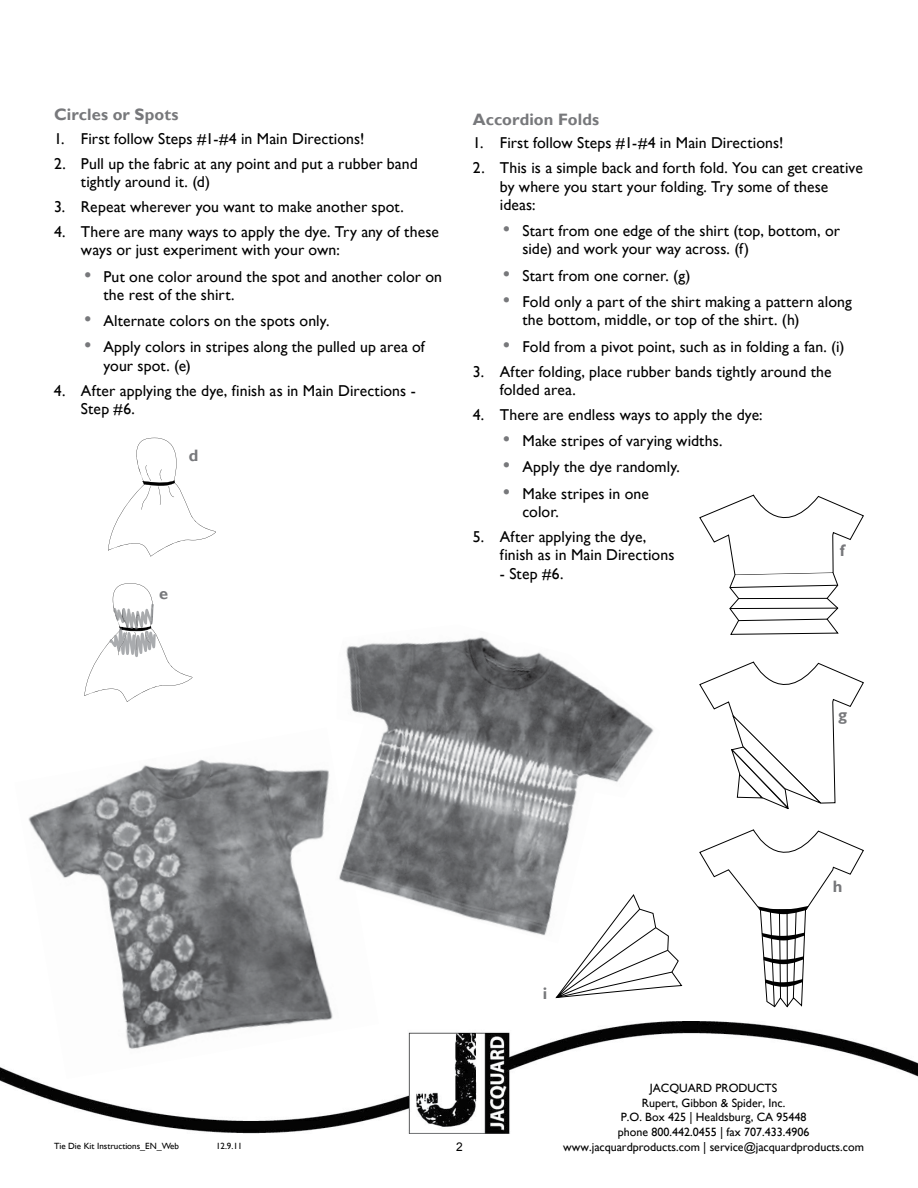
<style>
.page{position:relative;width:918px;height:1188px;background:#fff}
.page>*{position:absolute;margin:0;border:0;box-sizing:border-box;transform-origin:0 0}
.t1{font:700 16.5px "Gill Sans";letter-spacing:.005em;color:#77787b}
.t2{font:700 16.5px "Gill Sans";color:#77787b}
.t3{font:15.75px/18.3px "Gill Sans";letter-spacing:.005em;color:#000}
.t4{font:12px/14.7px "Gill Sans";color:#000;text-align:center}
.t5{font:12px "Arial";color:#000}
.t6{font:9px "Gill Sans";color:#000}
.s1{font-size:21px;color:#77787b}
</style>
<div class="page">
<img style="left:28px;top:759px;width:305px;height:263px">
<svg style="left:108px;top:437px;width:108px;height:120px"></svg>
<svg style="left:84px;top:583px;width:109px;height:119px"></svg>
<img style="left:113px;top:604px;width:40px;height:17px">
<svg style="left:699px;top:662px;width:165px;height:147px"></svg>
<svg style="left:699px;top:495px;width:165px;height:140px"></svg>
<svg style="left:699px;top:829px;width:165px;height:179px"></svg>
<svg style="left:555px;top:930px;width:128px;height:69px"></svg>
<img style="left:320px;top:637px;width:340px;height:306px">
<img style="left:0;top:1022px;width:918px;height:112px">
<p class="t1" style="left:54px;top:104px;width:126px">Circles or Spots</p>
<p class="t3" style="left:54px;top:129px;width:312px">1. First follow Steps #1-#4 in Main Directions!</p>
<p class="t3" style="left:81px;top:154px;width:338px;text-indent:-27px">2. Pull up the fabric at any point and put a rubber band tightly around it. (d)</p>
<p class="t3" style="left:54px;top:198px;width:351px">3. Repeat wherever you want to make another spot.</p>
<p class="t3" style="left:81px;top:223px;width:359px;text-indent:-27px">4. There are many ways to apply the dye. Try any of these ways or just experiment with your own:</p>
<p class="t3" style="left:104px;top:267px;width:340px;text-indent:-20px"><span class="s1">•</span> Put one color around the spot and another color on the rest of the shirt.</p>
<p class="t3" style="left:84px;top:312px;width:247px"><span class="s1">•</span> Alternate colors on the spots only.</p>
<p class="t3" style="left:104px;top:338px;width:323px;text-indent:-20px"><span class="s1">•</span> Apply colors in stripes along the pulled up area of your spot. (e)</p>
<p class="t3" style="left:81px;top:381px;width:336px;text-indent:-27px">4. After applying the dye, finish as in Main Directions -<br>Step #6.</p>
<p class="t2" style="left:189px;top:446px;width:11px">d</p>
<p class="t2" style="left:159px;top:584px;width:11px">e</p>
<p class="t1" style="left:473px;top:109px;width:128px">Accordion Folds</p>
<p class="t3" style="left:473px;top:134px;width:312px">1. First follow Steps #1-#4 in Main Directions!</p>
<p class="t3" style="left:500px;top:159px;width:364px;text-indent:-27px">2. This is a simple back and forth fold. You can get creative by where you start your folding. Try some of these ideas:</p>
<p class="t3" style="left:522px;top:222px;width:319px;text-indent:-20px"><span class="s1">•</span> Start from one edge of the shirt (top, bottom, or side) and work your way across. (f)</p>
<p class="t3" style="left:503px;top:266px;width:189px"><span class="s1">•</span> Start from one corner. (g)</p>
<p class="t3" style="left:522px;top:293px;width:331px;text-indent:-20px"><span class="s1">•</span> Fold only a part of the shirt making a pattern along the bottom, middle, or top of the shirt. (h)</p>
<p class="t3" style="left:503px;top:337px;width:343px"><span class="s1">•</span> Fold from a pivot point, such as in folding a fan. (i)</p>
<p class="t3" style="left:500px;top:362px;width:333px;text-indent:-27px">3. After folding, place rubber bands tightly around the folded area.</p>
<p class="t3" style="left:473px;top:405px;width:291px">4. There are endless ways to apply the dye:</p>
<p class="t3" style="left:503px;top:432px;width:221px"><span class="s1">•</span> Make stripes of varying widths.</p>
<p class="t3" style="left:503px;top:458px;width:179px"><span class="s1">•</span> Apply the dye randomly.</p>
<p class="t3" style="left:522px;top:484px;width:128px;text-indent:-20px"><span class="s1">•</span> Make stripes in one color.</p>
<p class="t3" style="left:500px;top:528px;width:176px;text-indent:-27px">5. After applying the dye, finish as in Main Directions</p>
<p class="t3" style="left:500px;top:564px;width:65px">- Step #6.</p>
<p class="t2" style="left:840px;top:540px;width:6px">f</p>
<p class="t2" style="left:838px;top:704px;width:10px">g</p>
<p class="t2" style="left:543px;top:984px;width:6px">i</p>
<p class="t2" style="left:833px;top:876px;width:11px">h</p>
<p class="t4" style="left:618px;top:1081px;width:193px">JACQUARD PRODUCTS<br>Rupert, Gibbon &amp; Spider, Inc.<br>P.O. Box 425 | Healdsburg, CA 95448 phone 800.442.0455 | fax 707.433.4906</p>
<p class="t6" style="left:54px;top:1141px;width:127px">Tie Die Kit Instructions_EN_Web</p>
<p class="t6" style="left:216px;top:1141px;width:28px">12.9.11</p>
<p class="t5" style="left:456px;top:1139px;width:8px">2</p>
<p class="t4" style="left:563px;top:1139px;width:302px">www.jacquardproducts.com | service@jacquardproducts.com</p>
</div>
